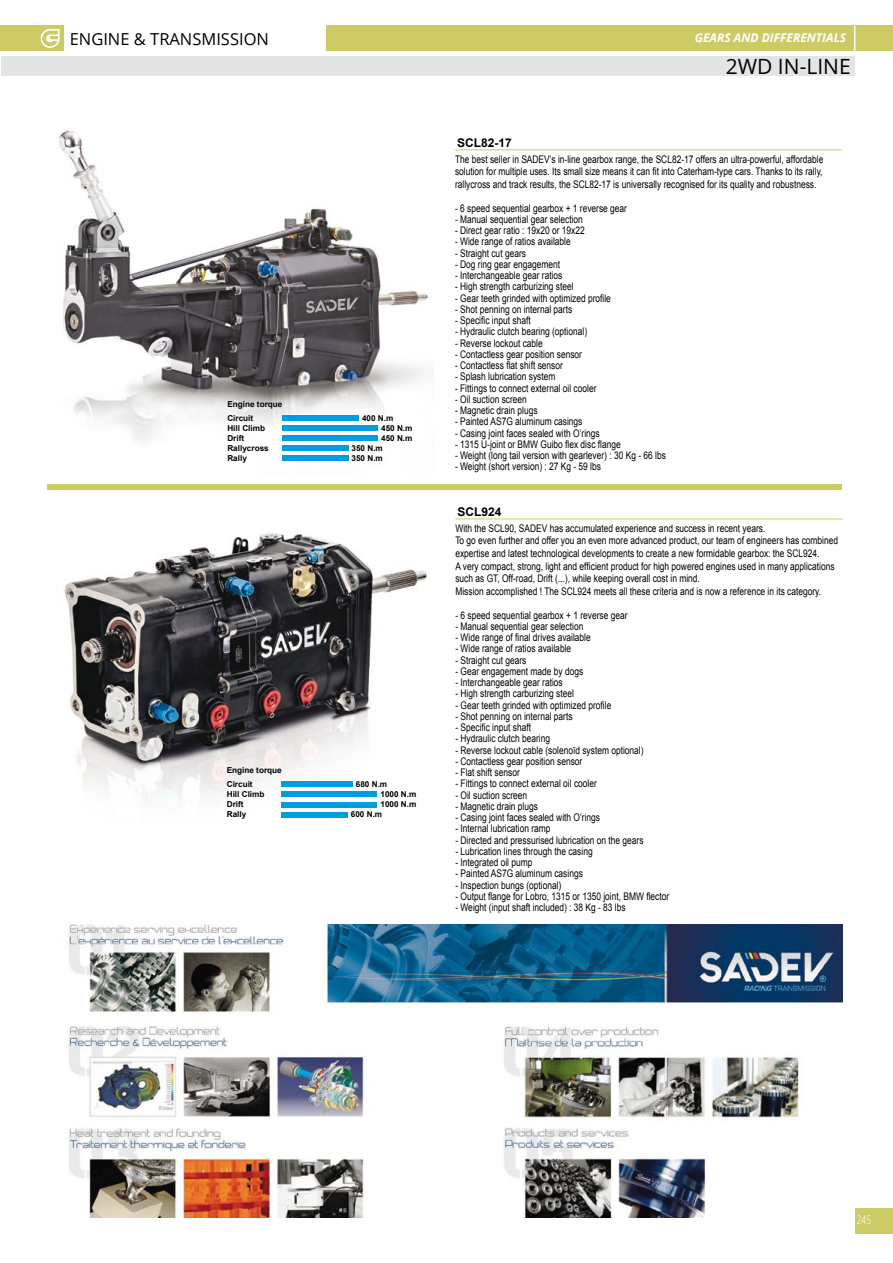
<style>
.page{position:relative;width:893px;height:1263px;background:#fff}
.page>*{position:absolute;margin:0;border:0;box-sizing:border-box;transform-origin:0 0}
.t1{font:21px "Open Sans";color:#000}
.t2{font:16.5px "Open Sans";color:#000}
.t3{font:italic 700 12px "Open Sans";color:#fff}
.t4{font:700 12px "Arial";color:#000}
.t5{font:300 condensed 12px "Open Sans";color:#fff}
.t6{font:10.5px/12.6px "Arial";color:#000;scale:.8 1}
.t7{font:700 8.25px/10.1px "Arial";color:#000}
</style>
<div class="page">
<div style="left:1px;top:56px;width:854px;height:20px;background:#e3e4e4"></div>
<div style="left:326px;top:26px;width:567px;height:25px;background:#cccb66"></div>
<div style="left:0;top:26px;width:64px;height:25px;background:#cccb66"></div>
<img style="left:41px;top:29px;width:19px;height:19px">
<svg style="left:854px;top:26px;width:1px;height:25px"></svg>
<div style="left:855px;top:1208px;width:38px;height:25px;background:#cccb66"></div>
<div style="left:47px;top:484px;width:795px;height:6px;background:#cccb66"></div>
<img style="left:64px;top:533px;width:363px;height:285px">
<hr style="left:455px;top:519px;width:387px;height:1px;background:#cccb66">
<div style="left:281px;top:781px;width:72px;height:6px;background:#009ee0"></div>
<div style="left:281px;top:792px;width:96px;height:5px;background:#009ee0"></div>
<div style="left:281px;top:802px;width:96px;height:5px;background:#009ee0"></div>
<div style="left:281px;top:812px;width:67px;height:5px;background:#009ee0"></div>
<img style="left:67px;top:925px;width:775px;height:293px">
<img style="left:59px;top:130px;width:369px;height:331px">
<hr style="left:455px;top:150px;width:387px;height:1px;background:#cccb66">
<div style="left:282px;top:415px;width:77px;height:6px;background:#009ee0"></div>
<div style="left:282px;top:425px;width:96px;height:6px;background:#009ee0"></div>
<div style="left:282px;top:435px;width:96px;height:6px;background:#009ee0"></div>
<div style="left:282px;top:445px;width:66px;height:6px;background:#009ee0"></div>
<div style="left:282px;top:455px;width:66px;height:6px;background:#009ee0"></div>
<h2 class="t2" style="left:70px;top:28px;width:201px">ENGINE &amp; TRANSMISSION</h2>
<p class="t3" style="left:695px;top:29px;width:153px">GEARS AND DIFFERENTIALS</p>
<p class="t7" style="left:227px;top:399px;width:56px">Engine torque</p>
<p class="t7" style="left:227px;top:413px;width:43px">Circuit<br>Hill Climb<br>Drift<br>Rallycross</p>
<p class="t7" style="left:362px;top:413px;width:33px">400 N.m</p>
<p class="t7" style="left:381px;top:423px;width:33px">450 N.m</p>
<p class="t7" style="left:381px;top:433px;width:33px">450 N.m</p>
<p class="t7" style="left:351px;top:443px;width:33px">350 N.m</p>
<p class="t7" style="left:227px;top:453px;width:21px">Rally</p>
<p class="t7" style="left:351px;top:453px;width:33px">350 N.m</p>
<p class="t7" style="left:227px;top:765px;width:56px">Engine torque</p>
<p class="t7" style="left:227px;top:779px;width:39px">Circuit<br>Hill Climb<br>Drift<br>Rally</p>
<p class="t7" style="left:356px;top:779px;width:33px">680 N.m</p>
<p class="t7" style="left:380px;top:790px;width:37px">1000 N.m</p>
<p class="t7" style="left:380px;top:800px;width:37px">1000 N.m</p>
<p class="t7" style="left:351px;top:809px;width:33px">600 N.m</p>
<h1 class="t1" style="left:726px;top:52px;width:126px">2WD IN-LINE</h1>
<p class="t4" style="left:457px;top:134px;width:56px">SCL82-17</p>
<p class="t6" style="left:455px;top:153px;width:462px;text-align:justify">The best seller in SADEV’s in-line gearbox range, the SCL82-17 offers an ultra-powerful, affordable solution for multiple uses. Its small size means it can fit into Caterham-type cars. Thanks to its rally, rallycross and track results, the SCL82-17 is universally recognised for its quality and robustness.</p>
<p class="t6" style="left:455px;top:202px;width:217px">- 6 speed sequential gearbox + 1 reverse gear</p>
<p class="t6" style="left:455px;top:213px;width:161px">- Manual sequential gear selection</p>
<p class="t6" style="left:455px;top:224px;width:164px">- Direct gear ratio : 19x20 or 19x22</p>
<p class="t6" style="left:455px;top:236px;width:146px">- Wide range of ratios available</p>
<p class="t6" style="left:455px;top:247px;width:90px">- Straight cut gears</p>
<p class="t6" style="left:455px;top:258px;width:133px">- Dog ring gear engagement</p>
<p class="t6" style="left:455px;top:269px;width:136px">- Interchangeable gear ratios</p>
<p class="t6" style="left:455px;top:281px;width:150px">- High strength carburizing steel</p>
<p class="t6" style="left:455px;top:292px;width:196px">- Gear teeth grinded with optimized profile</p>
<p class="t6" style="left:455px;top:303px;width:148px">- Shot penning on internal parts</p>
<p class="t6" style="left:455px;top:314px;width:96px">- Specific input shaft</p>
<p class="t6" style="left:455px;top:326px;width:167px">- Hydraulic clutch bearing (optional)</p>
<p class="t6" style="left:455px;top:337px;width:111px">- Reverse lockout cable</p>
<p class="t6" style="left:455px;top:348px;width:160px">- Contactless gear position sensor</p>
<p class="t6" style="left:455px;top:359px;width:136px">- Contactless flat shift sensor</p>
<p class="t6" style="left:455px;top:371px;width:127px">- Splash lubrication system</p>
<p class="t6" style="left:455px;top:382px;width:178px">- Fittings to connect external oil cooler</p>
<p class="t6" style="left:455px;top:393px;width:91px">- Oil suction screen</p>
<p class="t6" style="left:455px;top:404px;width:105px">- Magnetic drain plugs</p>
<p class="t6" style="left:455px;top:416px;width:161px">- Painted AS7G aluminum casings</p>
<p class="t6" style="left:455px;top:427px;width:182px">- Casing joint faces sealed with O’rings</p>
<p class="t6" style="left:455px;top:438px;width:209px">- 1315 U-joint or BMW Guibo flex disc flange</p>
<p class="t6" style="left:455px;top:449px;width:265px">- Weight (long tail version with gearlever) : 30 Kg - 66 lbs</p>
<p class="t6" style="left:455px;top:460px;width:184px">- Weight (short version) : 27 Kg - 59 lbs</p>
<p class="t4" style="left:458px;top:503px;width:46px">SCL924</p>
<p class="t6" style="left:455px;top:522px;width:480px">With the SCL90, SADEV has accumulated experience and success in recent years.<br>To go even further and offer you an even more advanced product, our team of engineers has combined expertise and latest technological developments to create a new formidable gearbox: the SCL924.<br>A very compact, strong, light and efficient product for high powered engines used in many applications such as GT, Off-road, Drift (...), while keeping overall cost in mind.<br>Mission accomplished ! The SCL924 meets all these criteria and is now a reference in its category.</p>
<p class="t6" style="left:455px;top:609px;width:217px">- 6 speed sequential gearbox + 1 reverse gear</p>
<p class="t6" style="left:455px;top:620px;width:161px">- Manual sequential gear selection</p>
<p class="t6" style="left:455px;top:631px;width:171px">- Wide range of final drives available</p>
<p class="t6" style="left:455px;top:642px;width:146px">- Wide range of ratios available</p>
<p class="t6" style="left:455px;top:654px;width:90px">- Straight cut gears</p>
<p class="t6" style="left:455px;top:665px;width:161px">- Gear engagement made by dogs</p>
<p class="t6" style="left:455px;top:676px;width:136px">- Interchangeable gear ratios</p>
<p class="t6" style="left:455px;top:687px;width:150px">- High strength carburizing steel</p>
<p class="t6" style="left:455px;top:699px;width:196px">- Gear teeth grinded with optimized profile</p>
<p class="t6" style="left:455px;top:710px;width:148px">- Shot penning on internal parts</p>
<p class="t6" style="left:455px;top:721px;width:96px">- Specific input shaft</p>
<p class="t6" style="left:455px;top:732px;width:120px">- Hydraulic clutch bearing</p>
<p class="t6" style="left:455px;top:744px;width:237px">- Reverse lockout cable (solenoïd system optional)</p>
<p class="t6" style="left:455px;top:755px;width:160px">- Contactless gear position sensor</p>
<p class="t6" style="left:455px;top:766px;width:82px">- Flat shift sensor</p>
<p class="t6" style="left:455px;top:777px;width:178px">- Fittings to connect external oil cooler</p>
<p class="t6" style="left:455px;top:789px;width:91px">- Oil suction screen</p>
<p class="t6" style="left:455px;top:800px;width:105px">- Magnetic drain plugs</p>
<p class="t6" style="left:455px;top:811px;width:182px">- Casing joint faces sealed with O’rings</p>
<p class="t6" style="left:455px;top:822px;width:121px">- Internal lubrication ramp</p>
<p class="t6" style="left:455px;top:834px;width:237px">- Directed and pressurised lubrication on the gears</p>
<p class="t6" style="left:455px;top:845px;width:173px">- Lubrication lines through the casing</p>
<p class="t6" style="left:455px;top:856px;width:98px">- Integrated oil pump</p>
<p class="t6" style="left:455px;top:867px;width:161px">- Painted AS7G aluminum casings</p>
<p class="t6" style="left:455px;top:879px;width:134px">- Inspection bungs (optional)</p>
<p class="t6" style="left:455px;top:890px;width:269px">- Output flange for Lobro, 1315 or 1350 joint, BMW flector</p>
<p class="t6" style="left:455px;top:901px;width:214px">- Weight (input shaft included) : 38 Kg - 83 lbs</p>
<p class="t5" style="left:857px;top:1212px;width:16px">245</p>
</div>
